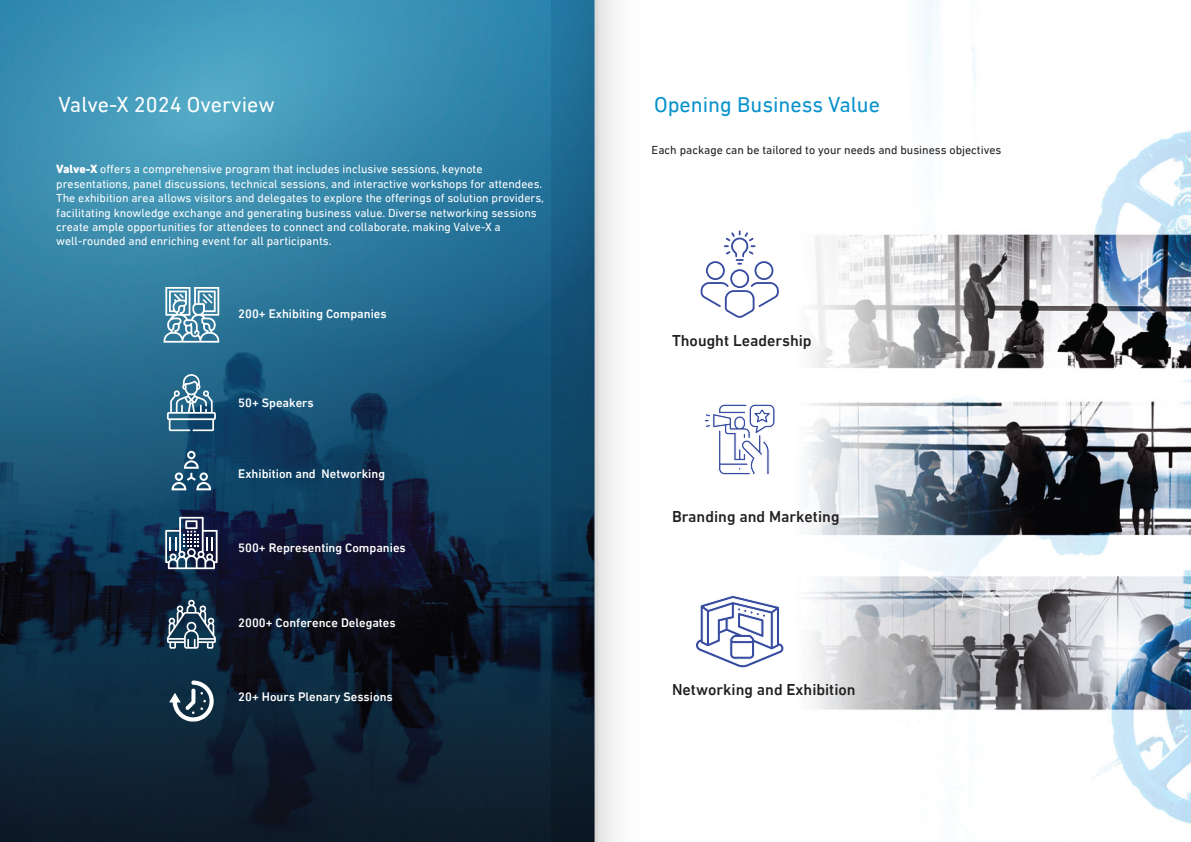
<style>
.page{position:relative;width:1191px;height:842px;background:#fff}
.page>*{position:absolute;margin:0;border:0;box-sizing:border-box;transform-origin:0 0}
.t1{font:22px "DIN Next LT Arabic";color:#0892cd}
.t2{font:22px "DIN Next LT Arabic";color:#fff}
.t3{font:500 16px "DIN Next LT Arabic";color:#231f20}
.t4{font:500 12.5px "DIN Next LT Arabic";color:#fff}
.t5{font:12px/14.4px "DIN Next LT Arabic";color:#fff}
.t6{font:12px "DIN Next LT Arabic";color:#231f20}
.s1{font-weight:800}
</style>
<div class="page">
<img style="left:0;top:0;width:1191px;height:842px">
<svg style="left:167px;top:373px;width:49px;height:58px;background:#55849f"></svg>
<svg style="left:165px;top:517px;width:53px;height:52px"></svg>
<svg style="left:167px;top:599px;width:49px;height:50px;background:#4f6779"></svg>
<svg style="left:172px;top:451px;width:39px;height:39px;background:#44708c"></svg>
<svg style="left:163px;top:287px;width:56px;height:56px"></svg>
<svg style="left:169px;top:680px;width:45px;height:41px"></svg>
<svg style="left:704px;top:404px;width:71px;height:71px"></svg>
<svg style="left:694px;top:594px;width:91px;height:75px"></svg>
<svg style="left:700px;top:230px;width:79px;height:88px"></svg>
<div style="left:595px;top:0;width:46px;height:842px;background:linear-gradient(to right,#e5e5e6,#fff)"></div>
<svg style="left:552px;top:0;width:46px;height:842px;background:#214d69"></svg>
<h1 class="t2" style="left:59px;top:92px;width:218px">Valve-X 2024 Overview</h1>
<p class="t5" style="left:56px;top:162px;width:489px"><span class="s1">Valve-X</span> offers a comprehensive program that includes inclusive sessions, keynote presentations, panel discussions, technical sessions, and interactive workshops for attendees.<br>The exhibition area allows visitors and delegates to explore the offerings of solution providers, facilitating knowledge exchange and generating business value. Diverse networking sessions create ample opportunities for attendees to connect and collaborate, making Valve-X a well-rounded and enriching event for all participants.</p>
<p class="t4" style="left:238px;top:307px;width:150px">200+ Exhibiting Companies</p>
<p class="t4" style="left:238px;top:395px;width:77px">50+ Speakers</p>
<p class="t4" style="left:238px;top:466px;width:148px">Exhibition and Networking</p>
<p class="t4" style="left:238px;top:541px;width:169px">500+ Representing Companies</p>
<p class="t4" style="left:238px;top:615px;width:159px">2000+ Conference Delegates</p>
<p class="t4" style="left:238px;top:689px;width:156px">20+ Hours Plenary Sessions</p>
<h1 class="t1" style="left:654px;top:92px;width:227px">Opening Business Value</h1>
<p class="t6" style="left:651px;top:142px;width:351px">Each package can be tailored to your needs and business objectives</p>
<h2 class="t3" style="left:672px;top:331px;width:141px">Thought Leadership</h2>
<h2 class="t3" style="left:672px;top:507px;width:169px">Branding and Marketing</h2>
<h2 class="t3" style="left:672px;top:680px;width:185px">Networking and Exhibition</h2>
</div>
